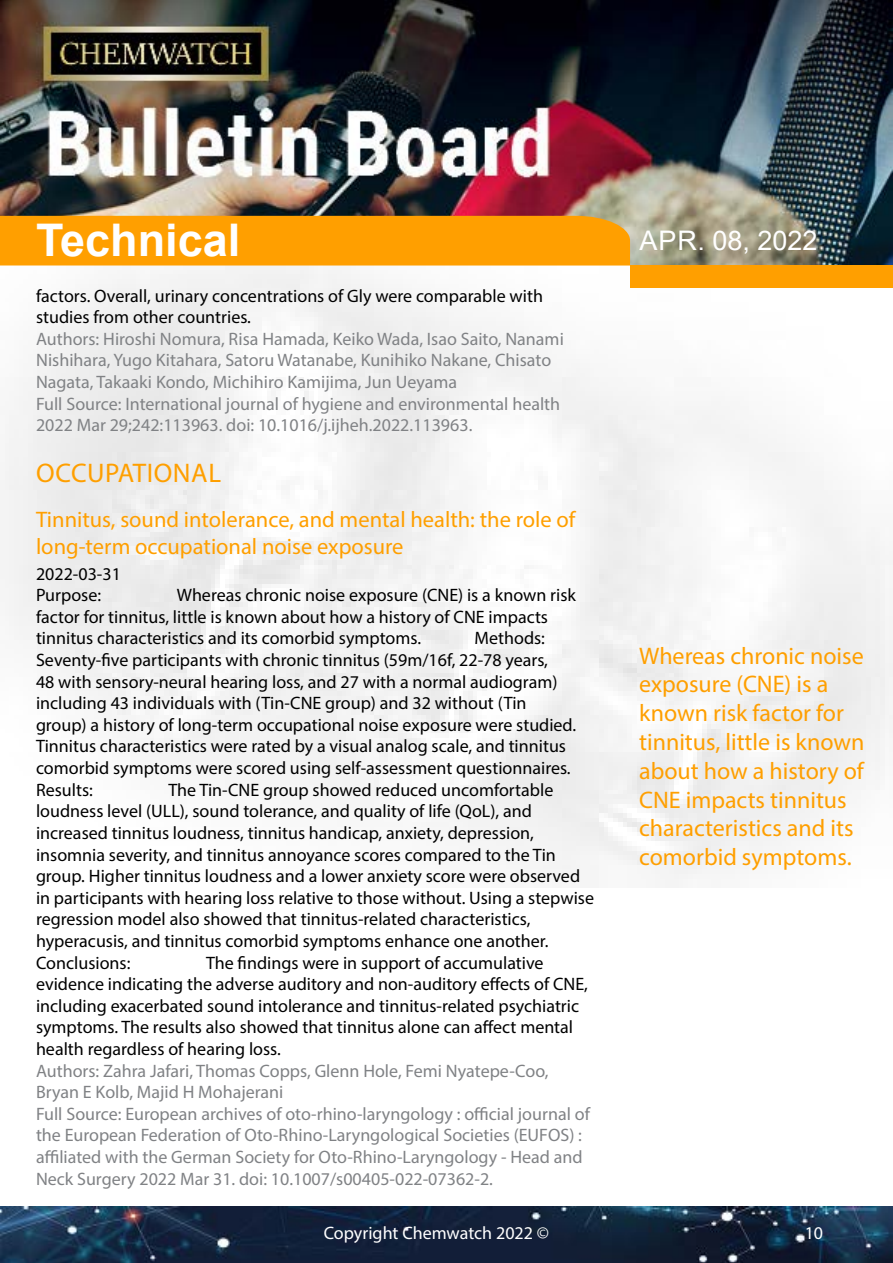
<style>
.page{position:relative;width:893px;height:1263px;background:#fff}
.page>*{position:absolute;margin:0;border:0;box-sizing:border-box;transform-origin:0 0}
.t1{font:700 45px "Arial";color:#fff}
.t2{font:27px "Myriad Pro";letter-spacing:.02em;color:#ff9f00}
.t3{font:27px "Arial";color:#fff}
.t4{font:24px/28.8px "Myriad Pro";color:#ff9f00}
.t5{font:22.5px/27px "Myriad Pro";color:#ff9f00}
.t6{font:18px/21.6px "Myriad Pro";color:#000}
.t7{font:18px/21.6px "Myriad Pro";color:#808285}
.t8{font:18px "Myriad Pro";color:#fff}
</style>
<div class="page">
<img style="left:0;top:0;width:893px;height:887px">
<div style="left:630px;top:265px;width:263px;height:23px;background:#ff9f00"></div>
<div style="left:0;top:216px;width:630px;height:50px;background:#ff9f00"></div>
<img style="left:0;top:1207px;width:893px;height:56px">
<h1 class="t1" style="left:36px;top:209px;width:206px">Technical</h1>
<p class="t6" style="left:36px;top:284px;width:508px">factors. Overall, urinary concentrations of Gly were comparable with studies from other countries.</p>
<p class="t7" style="left:36px;top:328px;width:529px">Authors: Hiroshi Nomura, Risa Hamada, Keiko Wada, Isao Saito, Nanami Nishihara, Yugo Kitahara, Satoru Watanabe, Kunihiko Nakane, Chisato Nagata, Takaaki Kondo, Michihiro Kamijima, Jun Ueyama<br>Full Source: International journal of hygiene and environmental health 2022 Mar 29;242:113963. doi: 10.1016/j.ijheh.2022.113963.</p>
<h2 class="t2" style="left:36px;top:456px;width:186px">OCCUPATIONAL</h2>
<p class="t5" style="left:36px;top:505px;width:541px">Tinnitus, sound intolerance, and mental health: the role of long-term occupational noise exposure</p>
<p class="t6" style="left:36px;top:562px;width:86px">2022-03-31<br>Purpose:</p>
<p class="t6" style="left:36px;top:584px;width:542px;text-indent:141px">Whereas chronic noise exposure (CNE) is a known risk factor for tinnitus, little is known about how a history of CNE impacts tinnitus characteristics and its comorbid symptoms.</p>
<p class="t6" style="left:36px;top:627px;width:542px;text-indent:439px">Methods:<br>Seventy-five participants with chronic tinnitus (59m/16f, 22-78 years,<br>48 with sensory-neural hearing loss, and 27 with a normal audiogram) including 43 individuals with (Tin-CNE group) and 32 without (Tin group) a history of long-term occupational noise exposure were studied.<br>Tinnitus characteristics were rated by a visual analog scale, and tinnitus comorbid symptoms were scored using self-assessment questionnaires.<br>Results:</p>
<p class="t6" style="left:36px;top:778px;width:559px;text-indent:132px">The Tin-CNE group showed reduced uncomfortable loudness level (ULL), sound tolerance, and quality of life (QoL), and increased tinnitus loudness, tinnitus handicap, anxiety, depression, insomnia severity, and tinnitus annoyance scores compared to the Tin group. Higher tinnitus loudness and a lower anxiety score were observed in participants with hearing loss relative to those without. Using a stepwise regression model also showed that tinnitus-related characteristics, hyperacusis, and tinnitus comorbid symptoms enhance one another.<br>Conclusions:</p>
<p class="t6" style="left:36px;top:951px;width:553px;text-indent:170px">The findings were in support of accumulative evidence indicating the adverse auditory and non-auditory effects of CNE, including exacerbated sound intolerance and tinnitus-related psychiatric symptoms. The results also showed that tinnitus alone can affect mental health regardless of hearing loss.</p>
<p class="t7" style="left:36px;top:1059px;width:555px">Authors: Zahra Jafari, Thomas Copps, Glenn Hole, Femi Nyatepe-Coo, Bryan E Kolb, Majid H Mohajerani<br>Full Source: European archives of oto-rhino-laryngology : official journal of the European Federation of Oto-Rhino-Laryngological Societies (EUFOS) : affiliated with the German Society for Oto-Rhino-Laryngology - Head and Neck Surgery 2022 Mar 31. doi: 10.1007/s00405-022-07362-2.</p>
<h2 class="t3" style="left:640px;top:221px;width:179px">Apr. 08, 2022</h2>
<h3 class="t4" style="left:639px;top:641px;width:227px">Whereas chronic noise exposure (CNE) is a known risk factor for tinnitus, little is known about how a history of<br>CNE impacts tinnitus characteristics and its comorbid symptoms.</h3>
<p class="t8" style="left:324px;top:1222px;width:227px">Copyright Chemwatch 2022 ©</p>
<p class="t8" style="left:805px;top:1222px;width:20px">10</p>
</div>
